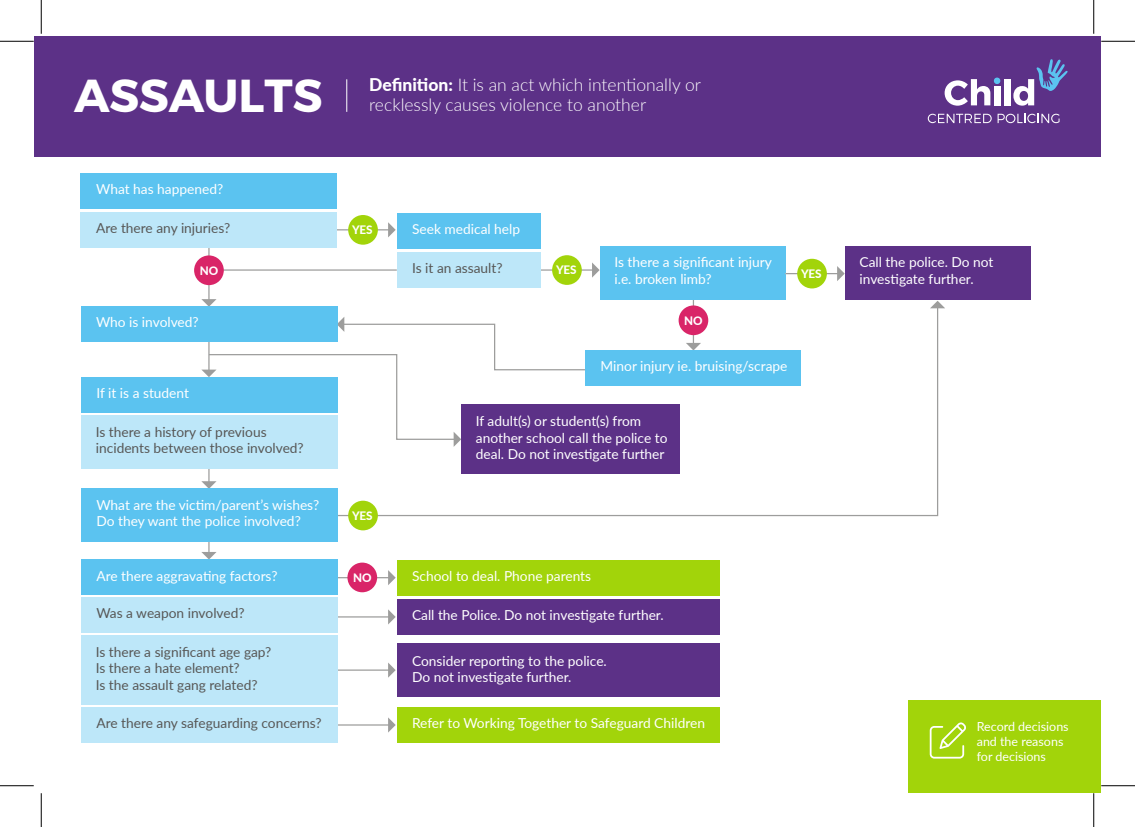
<style>
.page{position:relative;width:1135px;height:827px;background:#fff}
.page>*{position:absolute;margin:0;border:0;box-sizing:border-box;transform-origin:0 0}
.t1{font:700 46.25px "Montserrat";color:#fff}
.t2{font:300 17.5px/20px "Lato";color:#fff}
.t3{font:13.75px/16.5px "Lato";color:#fff}
.t4{font:13.75px/16.5px "Lato";color:#575756}
.t5{font:12.5px/15px "Lato";color:#fff}
.t6{font:800 11.62px "Lato";color:#fff}
.s1{font-weight:800}
</style>
<div class="page">
<hr style="left:217px;top:269px;width:180px;height:2px;background:#9d9d9c">
<hr style="left:208px;top:247px;width:2px;height:53px;background:#9d9d9c">
<svg style="left:201px;top:299px;width:16px;height:7px"></svg>
<hr style="left:336px;top:229px;width:53px;height:1px;background:#9d9d9c">
<svg style="left:388px;top:222px;width:8px;height:15px"></svg>
<hr style="left:336px;top:577px;width:53px;height:1px;background:#9d9d9c">
<svg style="left:388px;top:570px;width:8px;height:15px"></svg>
<div style="left:194px;top:255px;width:30px;height:30px;background:#d92568;border-radius:50%"></div>
<div style="left:347px;top:562px;width:30px;height:30px;background:#d92568;border-radius:50%"></div>
<hr style="left:693px;top:299px;width:1px;height:45px;background:#9d9d9c">
<div style="left:34px;top:37px;width:1067px;height:120px;background:#5c3187"></div>
<svg style="left:928px;top:114px;width:131px;height:9px"></svg>
<svg style="left:945px;top:78px;width:55px;height:28px"></svg>
<div style="left:994px;top:86px;width:6px;height:19px;background:#fff"></div>
<div style="left:1004px;top:79px;width:7px;height:26px;background:#fff"></div>
<svg style="left:1013px;top:59px;width:55px;height:47px"></svg>
<hr style="left:346px;top:79px;width:1px;height:33px;background:#fff">
<div style="left:600px;top:246px;width:185px;height:53px;background:#5bc3f0"></div>
<svg style="left:201px;top:542px;width:16px;height:17px"></svg>
<svg style="left:201px;top:469px;width:16px;height:20px"></svg>
<div style="left:348px;top:215px;width:30px;height:30px;background:#a2d40a;border-radius:50%"></div>
<svg style="left:335px;top:306px;width:604px;height:211px"></svg>
<svg style="left:930px;top:301px;width:15px;height:7px"></svg>
<div style="left:348px;top:500px;width:30px;height:30px;background:#a2d40a;border-radius:50%"></div>
<hr style="left:540px;top:269px;width:53px;height:2px;background:#9d9d9c">
<svg style="left:592px;top:262px;width:8px;height:16px"></svg>
<div style="left:552px;top:255px;width:30px;height:30px;background:#a2d40a;border-radius:50%"></div>
<div style="left:845px;top:246px;width:185px;height:53px;background:#5c3187"></div>
<hr style="left:785px;top:273px;width:53px;height:1px;background:#9d9d9c">
<svg style="left:837px;top:266px;width:8px;height:15px"></svg>
<div style="left:797px;top:259px;width:30px;height:29px;background:#a2d40a;border-radius:50%"></div>
<div style="left:81px;top:415px;width:256px;height:53px;background:#bde7f9"></div>
<div style="left:81px;top:306px;width:256px;height:36px;background:#5bc3f0"></div>
<div style="left:586px;top:350px;width:215px;height:36px;background:#5bc3f0"></div>
<div style="left:81px;top:377px;width:256px;height:35px;background:#5bc3f0"></div>
<div style="left:397px;top:560px;width:322px;height:35px;background:#a2d40a"></div>
<hr style="left:336px;top:616px;width:53px;height:1px;background:#9d9d9c">
<svg style="left:388px;top:609px;width:8px;height:15px"></svg>
<div style="left:397px;top:599px;width:322px;height:35px;background:#5c3187"></div>
<hr style="left:336px;top:669px;width:53px;height:1px;background:#9d9d9c">
<svg style="left:388px;top:662px;width:8px;height:15px"></svg>
<div style="left:397px;top:643px;width:322px;height:53px;background:#5c3187"></div>
<hr style="left:336px;top:724px;width:53px;height:1px;background:#9d9d9c">
<svg style="left:388px;top:717px;width:8px;height:15px"></svg>
<div style="left:397px;top:707px;width:322px;height:35px;background:#a2d40a"></div>
<div style="left:81px;top:635px;width:256px;height:70px;background:#bde7f9"></div>
<div style="left:81px;top:559px;width:256px;height:36px;background:#5bc3f0"></div>
<div style="left:81px;top:597px;width:256px;height:36px;background:#bde7f9"></div>
<div style="left:81px;top:707px;width:256px;height:35px;background:#bde7f9"></div>
<div style="left:81px;top:489px;width:256px;height:53px;background:#5bc3f0"></div>
<svg style="left:201px;top:317px;width:386px;height:130px"></svg>
<div style="left:461px;top:404px;width:219px;height:70px;background:#5c3187"></div>
<div style="left:908px;top:700px;width:193px;height:92px;background:#a2d40a"></div>
<svg style="left:930px;top:722px;width:36px;height:36px"></svg>
<div style="left:81px;top:173px;width:256px;height:35px;background:#5bc3f0"></div>
<div style="left:81px;top:212px;width:256px;height:36px;background:#bde7f9"></div>
<div style="left:397px;top:213px;width:143px;height:36px;background:#5bc3f0"></div>
<div style="left:397px;top:252px;width:143px;height:36px;background:#bde7f9"></div>
<hr style="left:0;top:41px;width:34px;height:1px;background:#000">
<hr style="left:1101px;top:41px;width:34px;height:1px;background:#000">
<hr style="left:0;top:785px;width:34px;height:1px;background:#000">
<hr style="left:1101px;top:785px;width:34px;height:1px;background:#000">
<hr style="left:41px;top:0;width:1px;height:34px;background:#000">
<hr style="left:41px;top:793px;width:1px;height:34px;background:#000">
<hr style="left:1093px;top:0;width:1px;height:34px;background:#000">
<hr style="left:1093px;top:793px;width:1px;height:34px;background:#000">
<h1 class="t1" style="left:74px;top:67px;width:250px">ASSAULTS</h1>
<p class="t2" style="left:369px;top:74px;width:333px"><span class="s1">Definition:</span> It is an act which intentionally or recklessly causes violence to another</p>
<p class="t3" style="left:96px;top:180px;width:128px">What has happened?</p>
<p class="t4" style="left:96px;top:219px;width:136px">Are there any injuries?</p>
<p class="t3" style="left:412px;top:220px;width:110px">Seek medical help</p>
<p class="t4" style="left:412px;top:259px;width:92px">Is it an assault?</p>
<p class="t6" style="left:352px;top:221px;width:22px">YES</p>
<p class="t6" style="left:200px;top:262px;width:20px">NO</p>
<p class="t3" style="left:96px;top:313px;width:104px">Who is involved?</p>
<p class="t3" style="left:96px;top:384px;width:94px">If it is a student</p>
<p class="t6" style="left:556px;top:261px;width:22px">YES</p>
<p class="t3" style="left:859px;top:253px;width:135px">Call the police. Do not investigate further.</p>
<p class="t3" style="left:614px;top:253px;width:159px">Is there a significant injury i.e. broken limb?</p>
<p class="t6" style="left:801px;top:265px;width:22px">YES</p>
<p class="t6" style="left:684px;top:312px;width:20px">NO</p>
<p class="t3" style="left:601px;top:357px;width:188px">Minor injury ie. bruising/scrape</p>
<p class="t4" style="left:96px;top:423px;width:209px">Is there a history of previous incidents between those involved?</p>
<p class="t3" style="left:96px;top:495px;width:224px">What are the victim/parent’s wishes?<br>Do they want the police involved?</p>
<p class="t3" style="left:96px;top:566px;width:183px">Are there aggravating factors?</p>
<p class="t4" style="left:96px;top:604px;width:150px">Was a weapon involved?</p>
<p class="t4" style="left:96px;top:643px;width:177px">Is there a significant age gap?<br>Is there a hate element?<br>Is the assault gang related?</p>
<p class="t4" style="left:96px;top:714px;width:227px">Are there any safeguarding concerns?</p>
<p class="t6" style="left:352px;top:507px;width:22px">YES</p>
<p class="t6" style="left:353px;top:569px;width:20px">NO</p>
<p class="t3" style="left:476px;top:412px;width:193px">If adult(s) or student(s) from another school call the police to deal. Do not investigate further</p>
<p class="t3" style="left:412px;top:567px;width:181px">School to deal. Phone parents</p>
<p class="t3" style="left:412px;top:606px;width:253px">Call the Police. Do not investigate further.</p>
<p class="t3" style="left:412px;top:652px;width:196px">Consider reporting to the police.<br>Do not investigate further.</p>
<p class="t3" style="left:412px;top:714px;width:295px">Refer to Working Together to Safeguard Children</p>
<p class="t5" style="left:977px;top:718px;width:93px">Record decisions and the reasons for decisions</p>
</div>
